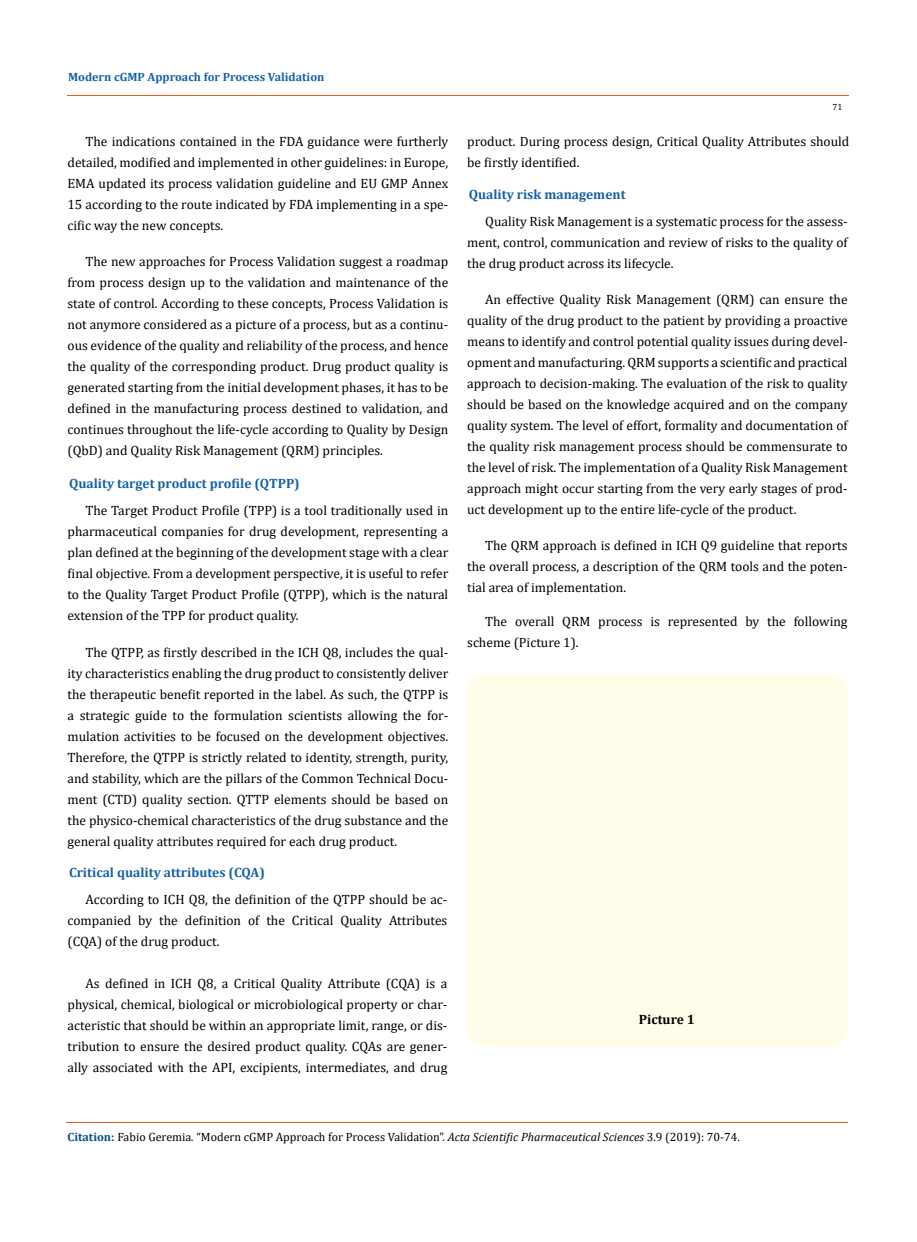
<style>
.page{position:relative;width:917px;height:1242px;background:#fff}
.page>*{position:absolute;margin:0;border:0;box-sizing:border-box;transform-origin:0 0}
.t1{font:13.5px/21px "Cambria";color:#000;text-align:justify}
.t2{font:700 13.5px "Cambria";color:#1560a6}
.t3{font:700 13.5px "Cambria";color:#000}
.t4{font:12px "Cambria";color:#000}
.t5{font:700 12px "Cambria";color:#1560a6}
.t6{font:9px "Cambria";color:#000}
.s1{font-weight:700;color:#035089}
.s2{font-style:italic}
</style>
<div class="page">
<hr style="left:66px;top:1122px;width:781px;height:1px;background:#e05d1a">
<hr style="left:67px;top:95px;width:782px;height:1px;background:#e05d1a">
<div style="left:467px;top:674px;width:380px;height:372px;background:#fffde9;border-radius:18px"></div>
<p class="t5" style="left:68px;top:69px;width:258px">Modern cGMP Approach for Process Validation</p>
<p class="t1" style="left:67px;top:131px;width:382px;text-indent:18px">The indications contained in the FDA guidance were furtherly detailed, modified and implemented in other guidelines: in Europe, EMA updated its process validation guideline and EU GMP Annex 15 according to the route indicated by FDA implementing in a spe&shy;cific way the new concepts.</p>
<p class="t1" style="left:67px;top:251px;width:382px;text-indent:18px">The new approaches for Process Validation suggest a roadmap from process design up to the validation and maintenance of the state of control. According to these concepts, Process Validation is not anymore considered as a picture of a process, but as a continu&shy;ous evidence of the quality and reliability of the process, and hence the quality of the corresponding product. Drug product quality is generated starting from the initial development phases, it has to be defined in the manufacturing process destined to validation, and continues throughout the life-cycle according to Quality by Design (QbD) and Quality Risk Management (QRM) principles.</p>
<p class="t2" style="left:69px;top:473px;width:232px">Quality target product profile (QTPP)</p>
<p class="t1" style="left:67px;top:499px;width:382px;text-indent:18px">The Target Product Profile (TPP) is a tool traditionally used in pharmaceutical companies for drug development, representing a plan defined at the beginning of the development stage with a clear final objective. From a development perspective, it is useful to refer to the Quality Target Product Profile (QTPP), which is the natural extension of the TPP for product quality.</p>
<p class="t1" style="left:67px;top:642px;width:382px;text-indent:18px">The QTPP, as firstly described in the ICH Q8, includes the qual&shy;ity characteristics enabling the drug product to consistently deliver the therapeutic benefit reported in the label. As such, the QTPP is a strategic guide to the formulation scientists allowing the for&shy;mulation activities to be focused on the development objectives.<br>Therefore, the QTPP is strictly related to identity, strength, purity, and stability, which are the pillars of the Common Technical Docu&shy;ment (CTD) quality section. QTTP elements should be based on the physico-chemical characteristics of the drug substance and the general quality attributes required for each drug product.</p>
<p class="t2" style="left:69px;top:863px;width:197px">Critical quality attributes (CQA)</p>
<p class="t1" style="left:67px;top:889px;width:381px;text-indent:18px">According to ICH Q8, the definition of the QTPP should be ac&shy;companied by the definition of the Critical Quality Attributes (CQA) of the drug product.</p>
<p class="t1" style="left:67px;top:973px;width:381px;text-indent:18px">As defined in ICH Q8, a Critical Quality Attribute (CQA) is a physical, chemical, biological or microbiological property or char&shy;acteristic that should be within an appropriate limit, range, or dis&shy;tribution to ensure the desired product quality. CQAs are gener&shy;ally associated with the API, excipients, intermediates, and drug</p>
<p class="t6" style="left:832px;top:101px;width:11px">71</p>
<p class="t1" style="left:467px;top:131px;width:384px">product. During process design, Critical Quality Attributes should be firstly identified.</p>
<p class="t2" style="left:468px;top:184px;width:158px">Quality risk management</p>
<p class="t1" style="left:467px;top:210px;width:382px;text-indent:18px">Quality Risk Management is a systematic process for the assess&shy;ment, control, communication and review of risks to the quality of the drug product across its lifecycle.</p>
<p class="t1" style="left:467px;top:288px;width:382px;text-indent:18px">An effective Quality Risk Management (QRM) can ensure the quality of the drug product to the patient by providing a proactive means to identify and control potential quality issues during devel&shy;opment and manufacturing. QRM supports a scientific and practical approach to decision-making. The evaluation of the risk to quality should be based on the knowledge acquired and on the company quality system. The level of effort, formality and documentation of the quality risk management process should be commensurate to the level of risk. The implementation of a Quality Risk Management approach might occur starting from the very early stages of prod&shy;uct development up to the entire life-cycle of the product.</p>
<p class="t1" style="left:467px;top:534px;width:382px;text-indent:18px">The QRM approach is defined in ICH Q9 guideline that reports the overall process, a description of the QRM tools and the poten&shy;tial area of implementation.</p>
<p class="t1" style="left:467px;top:611px;width:382px;text-indent:18px">The overall QRM process is represented by the following scheme (Picture 1).</p>
<p class="t3" style="left:639px;top:1010px;width:58px">Picture 1</p>
<p class="t4" style="left:67px;top:1130px;width:674px"><span class="s1">Citation:</span> Fabio Geremia<span class="s2">.</span> “Modern cGMP Approach for Process Validation”. <span class="s2">Acta Scientific Pharmaceutical Sciences</span> 3.9 (2019): 70-74.</p>
</div>
